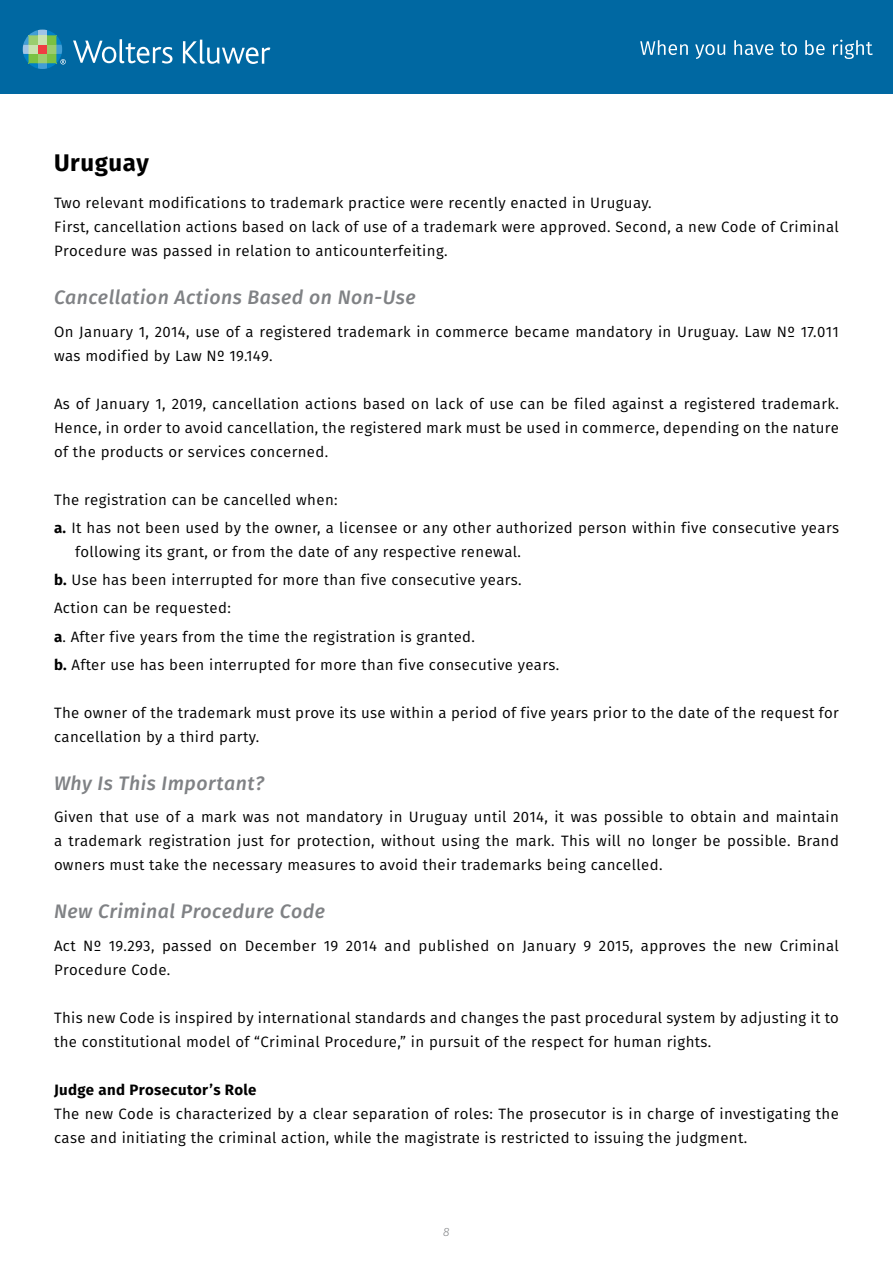
<style>
.page{position:relative;width:893px;height:1263px;background:#fff}
.page>*{position:absolute;margin:0;border:0;box-sizing:border-box;transform-origin:0 0}
.title_main{font:700 24px "Fira Sans";letter-spacing:.025em;color:#000}
.subs{font:italic 500 19.5px "Fira Sans";letter-spacing:.025em;color:#808285}
.t1{font:15px/24px "Fira Sans";letter-spacing:.025em;color:#000}
.t2{font:700 15px "Fira Sans";letter-spacing:.025em;color:#000}
.t3{font:italic 300 12px "Fira Sans";color:#808285}
.s1{font-weight:700}
</style>
<div class="page">
<div style="left:0;top:0;width:893px;height:93px;background:#0068a2"></div>
<svg style="left:73px;top:39px;width:100px;height:25px"></svg>
<svg style="left:183px;top:40px;width:87px;height:24px"></svg>
<svg style="left:23px;top:30px;width:43px;height:39px"></svg>
<svg style="left:640px;top:40px;width:48px;height:15px"></svg>
<svg style="left:695px;top:44px;width:30px;height:15px"></svg>
<svg style="left:734px;top:40px;width:39px;height:15px"></svg>
<svg style="left:780px;top:42px;width:17px;height:13px"></svg>
<svg style="left:805px;top:40px;width:20px;height:15px"></svg>
<svg style="left:833px;top:40px;width:40px;height:19px"></svg>
<p class="title_main" style="left:54px;top:143px;width:96px">Uruguay</p>
<p class="t1" style="left:54px;top:190px;width:599px">Two relevant modifications to trademark practice were recently enacted in Uruguay.</p>
<p class="t1" style="left:54px;top:214px;width:786px">First, cancellation actions based on lack of use of a trademark were approved. Second, a new Code of Criminal<br>Procedure was passed in relation to anticounterfeiting.</p>
<p class="subs" style="left:54px;top:282px;width:363px">Cancellation Actions Based on Non-Use</p>
<p class="t1" style="left:54px;top:319px;width:786px">On January 1, 2014, use of a registered trademark in commerce became mandatory in Uruguay. Law Nº 17.011 was modified by Law Nº 19.149.</p>
<p class="t1" style="left:54px;top:391px;width:786px;text-align:justify">As of January 1, 2019, cancellation actions based on lack of use can be filed against a registered trademark.<br>Hence, in order to avoid cancellation, the registered mark must be used in commerce, depending on the nature of the products or services concerned.</p>
<p class="t1" style="left:54px;top:487px;width:285px">The registration can be cancelled when:</p>
<p class="t1" style="left:75px;top:515px;width:765px;text-indent:-21px"><span class="s1">a.</span> It has not been used by the owner, a licensee or any other authorized person within five consecutive years following its grant, or from the date of any respective renewal.</p>
<p class="t1" style="left:54px;top:567px;width:469px"><span class="s1">b.</span> Use has been interrupted for more than five consecutive years.</p>
<p class="t1" style="left:54px;top:596px;width:178px">Action can be requested:</p>
<p class="t1" style="left:54px;top:624px;width:423px"><span class="s1">a</span>. After five years from the time the registration is granted.</p>
<p class="t1" style="left:54px;top:652px;width:507px"><span class="s1">b.</span> After use has been interrupted for more than five consecutive years.</p>
<p class="t1" style="left:54px;top:700px;width:786px">The owner of the trademark must prove its use within a period of five years prior to the date of the request for cancellation by a third party.</p>
<p class="subs" style="left:54px;top:767px;width:212px">Why Is This Important?</p>
<p class="t1" style="left:54px;top:805px;width:786px;text-align:justify">Given that use of a mark was not mandatory in Uruguay until 2014, it was possible to obtain and maintain a trademark registration just for protection, without using the mark. This will no longer be possible. Brand owners must take the necessary measures to avoid their trademarks being cancelled.</p>
<p class="subs" style="left:54px;top:896px;width:273px">New Criminal Procedure Code</p>
<p class="t1" style="left:54px;top:933px;width:786px">Act Nº 19.293, passed on December 19 2014 and published on January 9 2015, approves the new Criminal<br>Procedure Code.</p>
<p class="t1" style="left:54px;top:1005px;width:786px">This new Code is inspired by international standards and changes the past procedural system by adjusting it to the constitutional model of “Criminal Procedure,” in pursuit of the respect for human rights.</p>
<p class="t2" style="left:54px;top:1077px;width:204px">Judge and Prosecutor’s Role</p>
<p class="t1" style="left:54px;top:1101px;width:786px">The new Code is characterized by a clear separation of roles: The prosecutor is in charge of investigating the case and initiating the criminal action, while the magistrate is restricted to issuing the judgment.</p>
<p class="t3" style="left:443px;top:1223px;width:8px">8</p>
</div>
